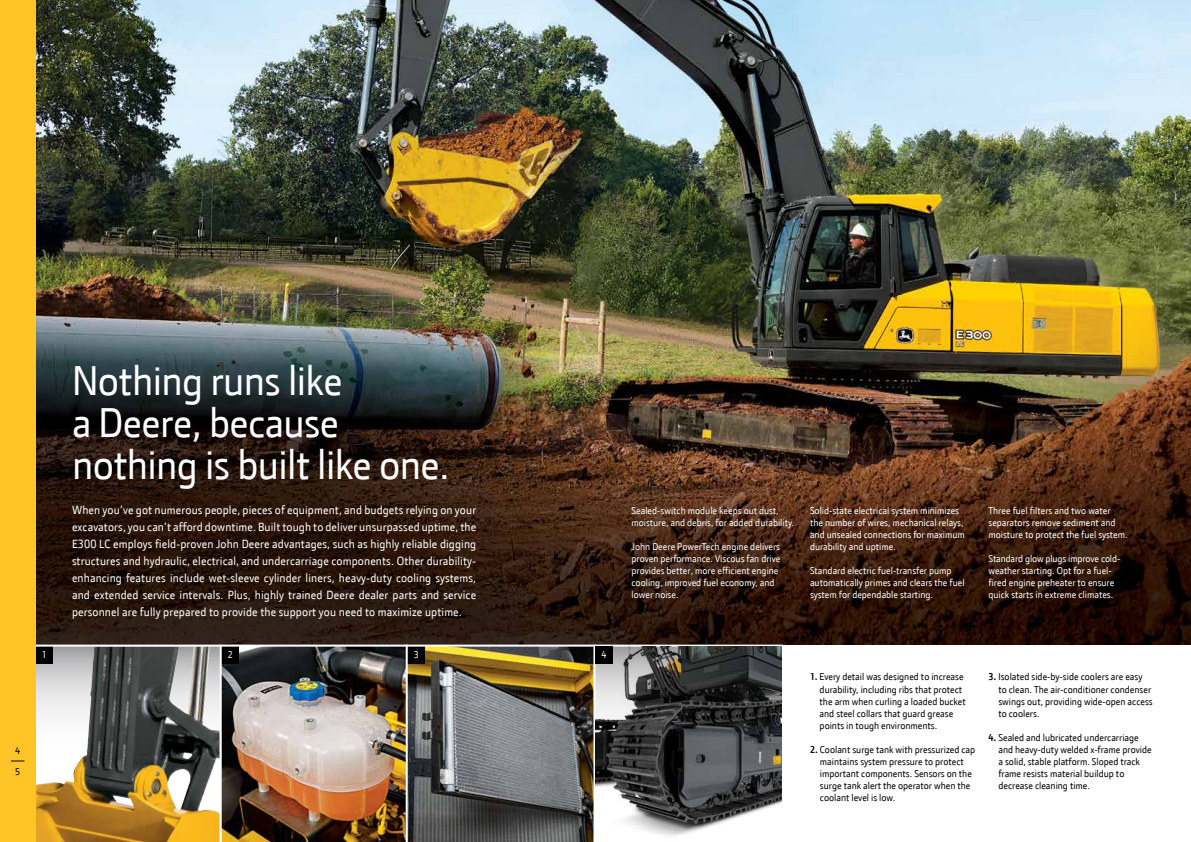
<style>
.page{position:relative;width:1191px;height:842px;background:#fff}
.page>*{position:absolute;margin:0;border:0;box-sizing:border-box;transform-origin:0 0}
.t1{font:42px/42px "JD Sans";letter-spacing:-.015em;color:#fff}
.t2{font:12px/17px "JD Sans";letter-spacing:.01em;color:#fff;text-align:justify}
.t3{font:10px/12px "JD Sans";color:#fff}
.t4{font:10px/12px "JD Sans";color:#000}
.s1{font-weight:700}
</style>
<div class="page">
<img style="left:36px;top:0;width:1155px;height:645px">
<img style="left:36px;top:647px;width:184px;height:195px">
<div style="left:36px;top:647px;width:17px;height:17px;background:#000"></div>
<img style="left:408px;top:647px;width:185px;height:195px">
<div style="left:408px;top:647px;width:17px;height:17px;background:#000"></div>
<img style="left:222px;top:647px;width:184px;height:195px">
<div style="left:222px;top:647px;width:17px;height:17px;background:#000"></div>
<img style="left:595px;top:647px;width:186px;height:189px">
<div style="left:595px;top:647px;width:17px;height:17px;background:#000"></div>
<div style="left:0;top:0;width:36px;height:842px;background:#ffc425"></div>
<svg style="left:11px;top:760px;width:14px;height:1px"></svg>
<p class="t4" style="left:15px;top:740px;width:7px;line-height:20.4px">4<br>5</p>
<h1 class="t1" style="left:72px;top:358px;width:379px">Nothing runs like<br>a Deere, because nothing is built like one.</h1>
<p class="t2" style="left:72px;top:501px;width:406px">When you’ve got numerous people, pieces of equipment, and budgets relying on your excavators, you can’t afford downtime. Built tough to deliver unsurpassed uptime, the E300 LC employs field-proven John Deere advantages, such as highly reliable digging structures and hydraulic, electrical, and undercarriage components. Other durability&shy;enhancing features include wet-sleeve cylinder liners, heavy-duty cooling systems, and extended service intervals. Plus, highly trained Deere dealer parts and service personnel are fully prepared to provide the support you need to maximize uptime.</p>
<p class="t3" style="left:631px;top:504px;width:164px">Sealed-switch module keeps out dust, moisture, and debris, for added durability.</p>
<p class="t3" style="left:631px;top:540px;width:150px">John Deere PowerTech engine delivers proven performance. Viscous fan drive provides better, more efficient engine cooling, improved fuel economy, and lower noise.</p>
<p class="t3" style="left:42px;top:648px;width:7px">1</p>
<p class="t3" style="left:228px;top:648px;width:7px">2</p>
<p class="t3" style="left:414px;top:648px;width:7px">3</p>
<p class="t3" style="left:601px;top:648px;width:7px">4</p>
<p class="t3" style="left:810px;top:504px;width:156px">Solid-state electrical system minimizes the number of wires, mechanical relays, and unsealed connections for maximum durability and uptime.</p>
<p class="t3" style="left:810px;top:564px;width:156px">Standard electric fuel-transfer pump automatically primes and clears the fuel system for dependable starting.</p>
<p class="t3" style="left:988px;top:504px;width:141px">Three fuel filters and two water separators remove sediment and moisture to protect the fuel system.</p>
<p class="t3" style="left:988px;top:552px;width:133px">Standard glow plugs improve cold&shy;weather starting. Opt for a fuel&shy;fired engine preheater to ensure quick starts in extreme climates.</p>
<p class="t4" style="left:819px;top:671px;width:148px;text-indent:-10px"><span class="s1">1.</span> Every detail was designed to increase durability, including ribs that protect the arm when curling a loaded bucket and steel collars that guard grease points in tough environments.</p>
<p class="t4" style="left:820px;top:743px;width:157px;text-indent:-10px"><span class="s1">2.</span> Coolant surge tank with pressurized cap maintains system pressure to protect important components. Sensors on the surge tank alert the operator when the coolant level is low.</p>
<p class="t4" style="left:998px;top:671px;width:156px;text-indent:-10px"><span class="s1">3.</span> Isolated side-by-side coolers are easy to clean. The air-conditioner condenser swings out, providing wide-open access to coolers.</p>
<p class="t4" style="left:998px;top:731px;width:155px;text-indent:-10px"><span class="s1">4.</span> Sealed and lubricated undercarriage and heavy-duty welded x-frame provide a solid, stable platform. Sloped track frame resists material buildup to decrease cleaning time.</p>
</div>
